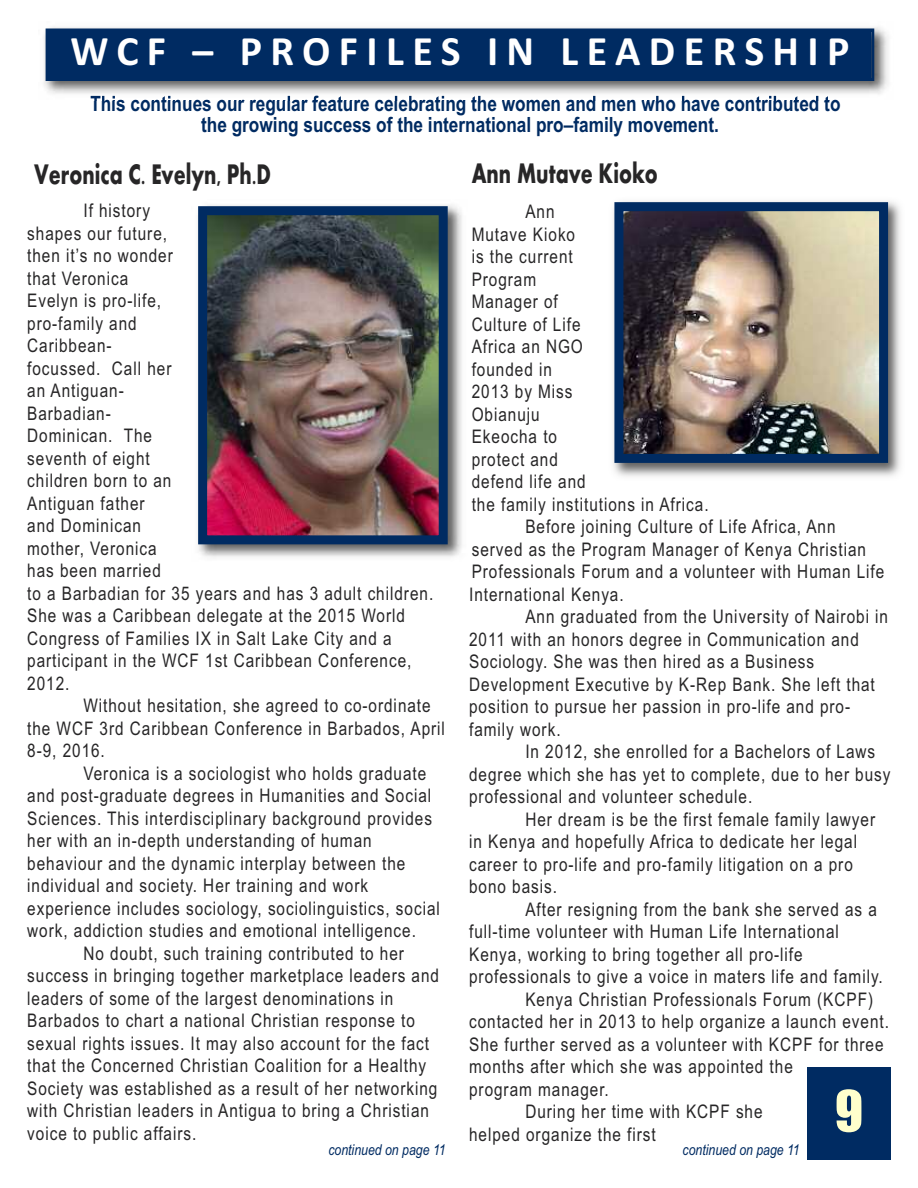
<style>
.page{position:relative;width:918px;height:1188px;background:#fff}
.page>*{position:absolute;margin:0;border:0;box-sizing:border-box;transform-origin:0 0}
.t1{font:52.5px "Impact";color:#ffc}
.t2{font:700 42px "Calibri";letter-spacing:.2em;color:#fff}
.t3{font:700 29.4px "Aharoni";color:#272627;scale:.71 1}
.t4{font:700 21px/21px "Arial Narrow";color:#002b62;text-align:center}
.t5{font:18.75px/22.5px "Arial Narrow";letter-spacing:.05em;color:#272627}
.t6{font:italic 15px "Arial Narrow";color:#002b62}
</style>
<div class="page">
<img style="left:44px;top:27px;width:844px;height:74px">
<img style="left:91px;top:96px;width:120px;height:5px">
<div style="left:49px;top:32px;width:822px;height:46px;background:#002b62"></div>
<div style="left:46px;top:29px;width:828px;height:52px;border:3px solid #002b62"></div>
<img style="left:198px;top:205px;width:264px;height:353px">
<img style="left:208px;top:216px;width:230px;height:318px">
<div style="left:198px;top:206px;width:250px;height:338px;border:9px solid #002b62"></div>
<div style="left:807px;top:1067px;width:84px;height:93px;background:#002b62"></div>
<img style="left:613px;top:201px;width:288px;height:276px">
<img style="left:624px;top:212px;width:254px;height:241px">
<div style="left:614px;top:202px;width:274px;height:261px;border:9px solid #002b62"></div>
<h2 class="t2" style="left:70px;top:26px;width:781px">WCF – PROFILES IN LEADERSHIP</h2>
<p class="t4" style="left:90px;top:93px;width:752px">This continues our regular feature celebrating the women and men who have contributed to the growing success of the international pro–family movement.</p>
<h3 class="t3" style="left:34px;top:157px;width:335px">Veronica C. Evelyn, Ph.D</h3>
<h3 class="t3" style="left:472px;top:156px;width:264px">Ann Mutave Kioko</h3>
<p class="t5" style="left:27px;top:200px;width:408px;text-indent:56px">If history<br>shapes our future,<br>then it’s no wonder<br>that Veronica<br>Evelyn is pro-life,<br>pro-family and<br>Caribbean-<br>focussed. Call her<br>an Antiguan-<br>Barbadian-<br>Dominican. The<br>seventh of eight<br>children born to an<br>Antiguan father<br>and Dominican<br>mother, Veronica<br>has been married<br>to a Barbadian for 35 years and has 3 adult children.<br>She was a Caribbean delegate at the 2015 World<br>Congress of Families IX in Salt Lake City and a participant in the WCF 1st Caribbean Conference,<br>2012.</p>
<p class="t5" style="left:27px;top:695px;width:419px;text-indent:56px">Without hesitation, she agreed to co-ordinate the WCF 3rd Caribbean Conference in Barbados, April<br>8-9, 2016.</p>
<p class="t5" style="left:83px;top:762px;width:344px">Veronica is a sociologist who holds graduate</p>
<p class="t5" style="left:27px;top:785px;width:406px">and post-graduate degrees in Humanities and Social</p>
<p class="t5" style="left:27px;top:807px;width:406px">Sciences. This interdisciplinary background provides</p>
<p class="t5" style="left:27px;top:830px;width:346px">her with an in-depth understanding of human</p>
<p class="t5" style="left:27px;top:852px;width:380px">behaviour and the dynamic interplay between the</p>
<p class="t5" style="left:27px;top:875px;width:342px">individual and society. Her training and work</p>
<p class="t5" style="left:27px;top:897px;width:414px">experience includes sociology, sociolinguistics, social</p>
<p class="t5" style="left:27px;top:920px;width:390px">work, addiction studies and emotional intelligence.</p>
<p class="t5" style="left:83px;top:942px;width:322px">No doubt, such training contributed to her</p>
<p class="t5" style="left:27px;top:965px;width:413px">success in bringing together marketplace leaders and</p>
<p class="t5" style="left:27px;top:987px;width:368px">leaders of some of the largest denominations in</p>
<p class="t5" style="left:27px;top:1010px;width:389px">Barbados to chart a national Christian response to</p>
<p class="t5" style="left:27px;top:1032px;width:403px">sexual rights issues. It may also account for the fact</p>
<p class="t5" style="left:27px;top:1055px;width:401px">that the Concerned Christian Coalition for a Healthy</p>
<p class="t5" style="left:27px;top:1077px;width:412px">Society was established as a result of her networking</p>
<p class="t5" style="left:27px;top:1100px;width:403px">with Christian leaders in Antigua to bring a Christian</p>
<p class="t5" style="left:27px;top:1122px;width:171px">voice to public affairs.</p>
<p class="t6" style="left:328px;top:1141px;width:119px">continued on page 11</p>
<p class="t5" style="left:525px;top:200px;width:31px">Ann</p>
<p class="t5" style="left:472px;top:223px;width:105px">Mutave Kioko</p>
<p class="t5" style="left:472px;top:245px;width:103px">is the current</p>
<p class="t5" style="left:472px;top:268px;width:66px">Program</p>
<p class="t5" style="left:472px;top:290px;width:88px">Manager of</p>
<p class="t5" style="left:472px;top:313px;width:110px">Culture of Life</p>
<p class="t5" style="left:472px;top:335px;width:113px">Africa an NGO</p>
<p class="t5" style="left:472px;top:358px;width:82px">founded in</p>
<p class="t5" style="left:472px;top:380px;width:102px">2013 by Miss</p>
<p class="t5" style="left:472px;top:403px;width:70px">Obianuju</p>
<p class="t5" style="left:472px;top:425px;width:87px">Ekeocha to</p>
<p class="t5" style="left:472px;top:448px;width:88px">protect and</p>
<p class="t5" style="left:472px;top:470px;width:116px">defend life and</p>
<p class="t5" style="left:472px;top:493px;width:238px">the family institutions in Africa.</p>
<p class="t5" style="left:525px;top:515px;width:312px">Before joining Culture of Life Africa, Ann</p>
<p class="t5" style="left:472px;top:538px;width:396px">served as the Program Manager of Kenya Christian</p>
<p class="t5" style="left:472px;top:560px;width:414px">Professionals Forum and a volunteer with Human Life</p>
<p class="t5" style="left:469px;top:583px;width:156px">International Kenya.</p>
<p class="t5" style="left:525px;top:605px;width:364px">Ann graduated from the University of Nairobi in</p>
<p class="t5" style="left:469px;top:628px;width:391px">2011 with an honors degree in Communication and</p>
<p class="t5" style="left:469px;top:650px;width:347px">Sociology. She was then hired as a Business</p>
<p class="t5" style="left:469px;top:673px;width:407px">Development Executive by K-Rep Bank. She left that</p>
<p class="t5" style="left:469px;top:695px;width:383px">position to pursue her passion in pro-life and pro-</p>
<p class="t5" style="left:469px;top:718px;width:93px">family work.</p>
<p class="t5" style="left:525px;top:740px;width:351px">In 2012, she enrolled for a Bachelors of Laws</p>
<p class="t5" style="left:469px;top:763px;width:423px">degree which she has yet to complete, due to her busy</p>
<p class="t5" style="left:469px;top:785px;width:285px">professional and volunteer schedule.</p>
<p class="t5" style="left:525px;top:808px;width:351px">Her dream is be the first female family lawyer</p>
<p class="t5" style="left:469px;top:830px;width:389px">in Kenya and hopefully Africa to dedicate her legal</p>
<p class="t5" style="left:469px;top:853px;width:385px">career to pro-life and pro-family litigation on a pro</p>
<p class="t5" style="left:469px;top:875px;width:90px">bono basis.</p>
<p class="t5" style="left:525px;top:898px;width:353px">After resigning from the bank she served as a</p>
<p class="t5" style="left:469px;top:920px;width:371px">full-time volunteer with Human Life International</p>
<p class="t5" style="left:469px;top:943px;width:335px">Kenya, working to bring together all pro-life</p>
<p class="t5" style="left:469px;top:965px;width:415px">professionals to give a voice in maters life and family.</p>
<p class="t5" style="left:525px;top:988px;width:349px">Kenya Christian Professionals Forum (KCPF)</p>
<p class="t5" style="left:469px;top:1010px;width:421px">contacted her in 2013 to help organize a launch event.</p>
<p class="t5" style="left:469px;top:1033px;width:416px">She further served as a volunteer with KCPF for three</p>
<p class="t5" style="left:469px;top:1055px;width:325px">months after which she was appointed the</p>
<p class="t5" style="left:469px;top:1078px;width:141px">program manager.</p>
<p class="t5" style="left:525px;top:1100px;width:239px">During her time with KCPF she</p>
<p class="t5" style="left:469px;top:1123px;width:188px">helped organize the first</p>
<h1 class="t1" style="left:835px;top:1083px;width:30px">9</h1>
<p class="t6" style="left:683px;top:1142px;width:119px">continued on page 11</p>
</div>
